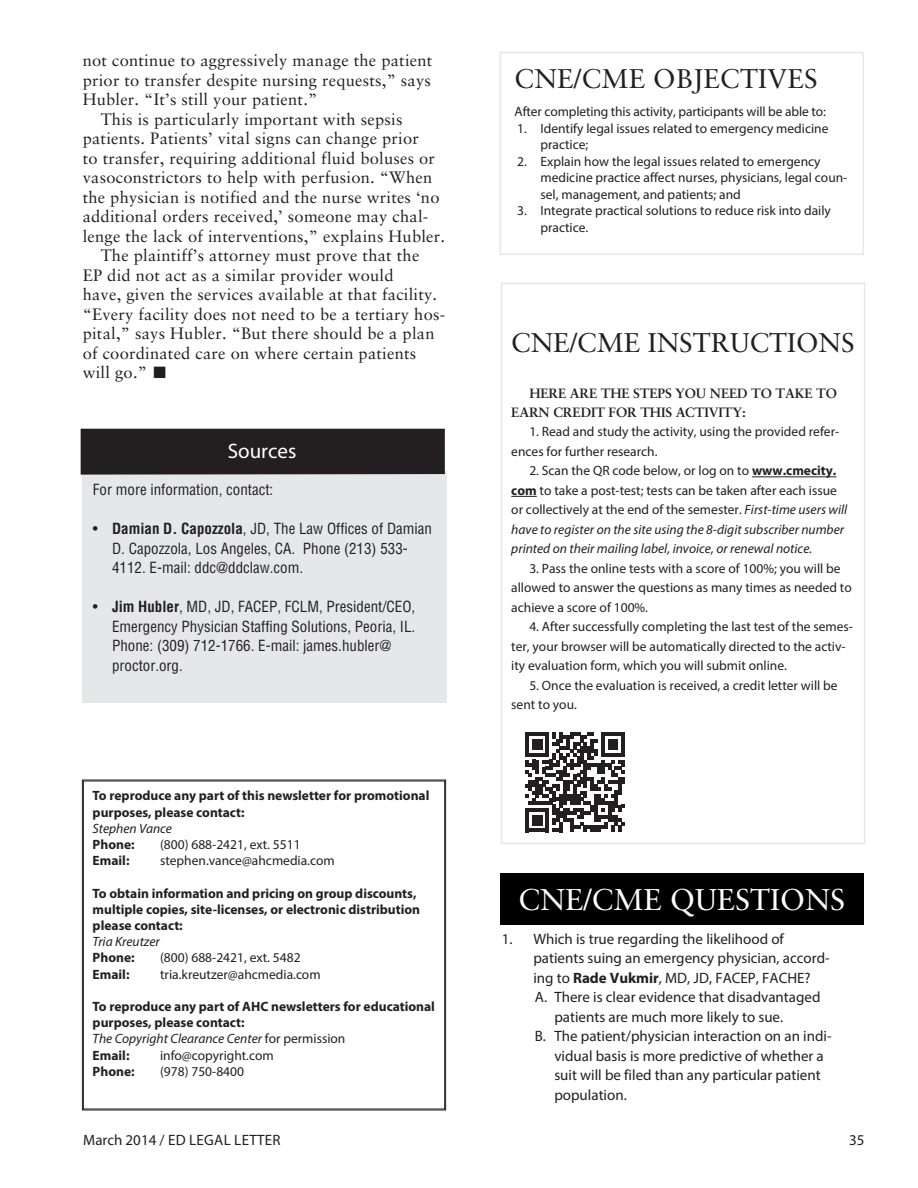
<style>
.page{position:relative;width:918px;height:1188px;background:#fff}
.page>*{position:absolute;margin:0;border:0;box-sizing:border-box;transform-origin:0 0}
.t1{font:30px "Sabon";color:#fff}
.t2{font:27px "Sabon";color:#231f20}
.t3{font:21px "Myriad Pro";color:#fff}
.t4{font:16.5px "Sabon";letter-spacing:.015em;color:#231f20}
.t5{font:15px "Myriad Pro";color:#231f20}
.t6{font:condensed 15px/19.5px "Helvetica";color:#231f20}
.t7{font:15px "Myriad Pro";letter-spacing:.02em;color:#231f20}
.t8{font:13.5px/19.5px "Myriad Pro";color:#231f20}
.t9{font:700 13.5px/16.2px "Myriad Pro";color:#231f20}
.t10{font:italic 13.5px/19.5px "Myriad Pro";color:#231f20}
.t11{font:700 13.5px/19.5px "Sabon";letter-spacing:-.01em;color:#231f20}
.s1{font-weight:700}
.s2{font-weight:400;font-style:italic}
.s3{font-weight:400}
.s4{font-style:normal}
.s5{font-weight:700;font-style:normal}
</style>
<div class="page">
<svg style="left:82px;top:780px;width:364px;height:330px"></svg>
<div style="left:83px;top:781px;width:362px;height:328px;border:1px solid #231f20"></div>
<div style="left:500px;top:52px;width:364px;height:203px;border:2px solid #e6e7e9"></div>
<hr style="left:752px;top:477px;width:84px;height:1px;background:#231f20">
<svg style="left:511px;top:496px;width:26px;height:1px"></svg>
<svg style="left:525px;top:732px;width:100px;height:100px"></svg>
<div style="left:501px;top:283px;width:364px;height:561px;border:2px solid #e6e7e9"></div>
<div style="left:82px;top:472px;width:364px;height:231px;background:#e6e7e9"></div>
<div style="left:81px;top:429px;width:364px;height:46px;background:#231f20"></div>
<div style="left:500px;top:873px;width:363px;height:51px;background:#000"></div>
<p class="t4" style="left:83px;top:50px;width:351px">not continue to aggressively manage the patient</p>
<p class="t4" style="left:83px;top:70px;width:350px">prior to transfer despite nursing requests,” says</p>
<p class="t4" style="left:83px;top:89px;width:236px">Hubler. “It’s still your patient.”</p>
<p class="t4" style="left:101px;top:109px;width:303px">This is particularly important with sepsis</p>
<p class="t4" style="left:83px;top:128px;width:338px">patients. Patients’ vital signs can change prior</p>
<p class="t4" style="left:83px;top:148px;width:354px">to transfer, requiring additional fluid boluses or</p>
<p class="t4" style="left:83px;top:167px;width:351px">vasoconstrictors to help with perfusion. “When</p>
<p class="t4" style="left:83px;top:187px;width:358px">the physician is notified and the nurse writes ‘no</p>
<p class="t4" style="left:83px;top:206px;width:347px">additional orders received,’ someone may chal-</p>
<p class="t4" style="left:83px;top:226px;width:364px">lenge the lack of interventions,” explains Hubler.</p>
<p class="t4" style="left:101px;top:245px;width:320px">The plaintiff’s attorney must prove that the</p>
<p class="t4" style="left:83px;top:265px;width:312px">EP did not act as a similar provider would</p>
<p class="t4" style="left:83px;top:284px;width:356px">have, given the services available at that facility.</p>
<p class="t4" style="left:83px;top:304px;width:364px">“Every facility does not need to be a tertiary hos-</p>
<p class="t4" style="left:83px;top:323px;width:353px">pital,” says Hubler. “But there should be a plan</p>
<p class="t4" style="left:83px;top:343px;width:335px">of coordinated care on where certain patients</p>
<p class="t4" style="left:83px;top:362px;width:85px">will go.” ■</p>
<h3 class="t3" style="left:228px;top:438px;width:70px">Sources</h3>
<p class="t6" style="left:93px;top:480px;width:182px">For more information, contact:</p>
<p class="t6" style="left:112px;top:519px;width:321px;text-indent:-19px">• <span class="s1">Damian D. Capozzola</span>, JD, The Law Offices of Damian<br>D. Capozzola, Los Angeles, CA. Phone (213) 533-<br>4112. E-mail: ddc@ddclaw.com.</p>
<p class="t6" style="left:112px;top:597px;width:305px;text-indent:-19px">• <span class="s1">Jim Hubler</span>, MD, JD, FACEP, FCLM, President/CEO, Emergency Physician Staffing Solutions, Peoria, IL.<br>Phone: (309) 712-1766. E-mail: james.hubler@ proctor.org.</p>
<p class="t9" style="left:93px;top:787px;width:338px">To reproduce any part of this newsletter for promotional purposes, please contact:</p>
<p class="t10" style="left:93px;top:818px;width:81px">Stephen Vance</p>
<p class="t9" style="left:93px;top:836px;width:44px">Phone:</p>
<p class="t8" style="left:160px;top:834px;width:142px">(800) 688-2421, ext. 5511</p>
<p class="t9" style="left:93px;top:852px;width:38px">Email:</p>
<p class="t8" style="left:160px;top:851px;width:176px">stephen.vance@ahcmedia.com</p>
<p class="t9" style="left:93px;top:884px;width:329px">To obtain information and pricing on group discounts, multiple copies, site-licenses, or electronic distribution please contact:</p>
<p class="t10" style="left:93px;top:932px;width:69px">Tria Kreutzer</p>
<p class="t9" style="left:93px;top:949px;width:44px">Phone:</p>
<p class="t8" style="left:160px;top:948px;width:142px">(800) 688-2421, ext. 5482</p>
<p class="t9" style="left:93px;top:965px;width:38px">Email:</p>
<p class="t8" style="left:160px;top:964px;width:162px">tria.kreutzer@ahcmedia.com</p>
<p class="t9" style="left:93px;top:998px;width:344px">To reproduce any part of AHC newsletters for educational purposes, please contact:<br><span class="s2">The Copyright Clearance Center</span> <span class="s3">for permission<br></span>Email:</p>
<p class="t8" style="left:160px;top:1045px;width:115px">info@copyright.com</p>
<p class="t9" style="left:93px;top:1063px;width:44px">Phone:</p>
<p class="t8" style="left:160px;top:1061px;width:85px">(978) 750-8400</p>
<h2 class="t2" style="left:515px;top:62px;width:305px">CNE/CME OBJECTIVES</h2>
<p class="t8" style="left:515px;top:102px;width:313px">After completing this activity, participants will be able to:</p>
<p class="t8" style="left:541px;top:120px;width:290px;line-height:16.5px;text-indent:-23px">1. Identify legal issues related to emergency medicine practice;</p>
<p class="t8" style="left:541px;top:153px;width:308px;line-height:16.5px;text-indent:-23px">2. Explain how the legal issues related to emergency medicine practice affect nurses, physicians, legal coun&shy;sel, management, and patients; and</p>
<p class="t8" style="left:541px;top:202px;width:292px;line-height:16.5px;text-indent:-23px">3. Integrate practical solutions to reduce risk into daily practice.</p>
<h2 class="t2" style="left:511px;top:327px;width:345px">CNE/CME INSTRUCTIONS</h2>
<p class="t11" style="left:511px;top:383px;width:327px;text-indent:18px">HERE ARE THE STEPS YOU NEED TO TAKE TO<br>EARN CREDIT FOR THIS ACTIVITY:</p>
<p class="t8" style="left:511px;top:422px;width:329px;text-indent:18px">1. Read and study the activity, using the provided refer&shy;ences for further research.</p>
<p class="t10" style="left:511px;top:461px;width:338px;text-indent:18px"><span class="s4">2. Scan the QR code below, or log on to</span> <span class="s5">www.cmecity. com</span> <span class="s4">to take a post-test; tests can be taken after each issue or collectively at the end of the semester.</span> First-time users will have to register on the site using the 8-digit subscriber number printed on their mailing label, invoice, or renewal notice.</p>
<p class="t8" style="left:511px;top:558px;width:342px;text-indent:18px">3. Pass the online tests with a score of 100%; you will be allowed to answer the questions as many times as needed to achieve a score of 100%.</p>
<p class="t8" style="left:511px;top:617px;width:343px;text-indent:18px">4. After successfully completing the last test of the semes&shy;ter, your browser will be automatically directed to the activ&shy;ity evaluation form, which you will submit online.</p>
<p class="t8" style="left:511px;top:675px;width:328px;text-indent:18px">5. Once the evaluation is received, a credit letter will be sent to you.</p>
<h1 class="t1" style="left:519px;top:882px;width:328px">CNE/CME QUESTIONS</h1>
<p class="t5" style="left:502px;top:929px;width:284px">1. Which is true regarding the likelihood of</p>
<p class="t5" style="left:533px;top:949px;width:298px">patients suing an emergency physician, accord-</p>
<p class="t5" style="left:533px;top:968px;width:279px">ing to <span class="s1">Rade Vukmir</span>, MD, JD, FACEP, FACHE?</p>
<p class="t5" style="left:535px;top:988px;width:287px">A. There is clear evidence that disadvantaged</p>
<p class="t5" style="left:554px;top:1007px;width:230px">patients are much more likely to sue.</p>
<p class="t5" style="left:535px;top:1027px;width:298px">B. The patient/physician interaction on an indi-</p>
<p class="t5" style="left:554px;top:1046px;width:271px">vidual basis is more predictive of whether a</p>
<p class="t5" style="left:554px;top:1066px;width:268px">suit will be filed than any particular patient</p>
<p class="t5" style="left:554px;top:1085px;width:74px">population.</p>
<p class="t7" style="left:83px;top:1131px;width:199px">March 2014 / ED LEGAL LETTER</p>
<p class="t5" style="left:849px;top:1131px;width:17px">35</p>
</div>
